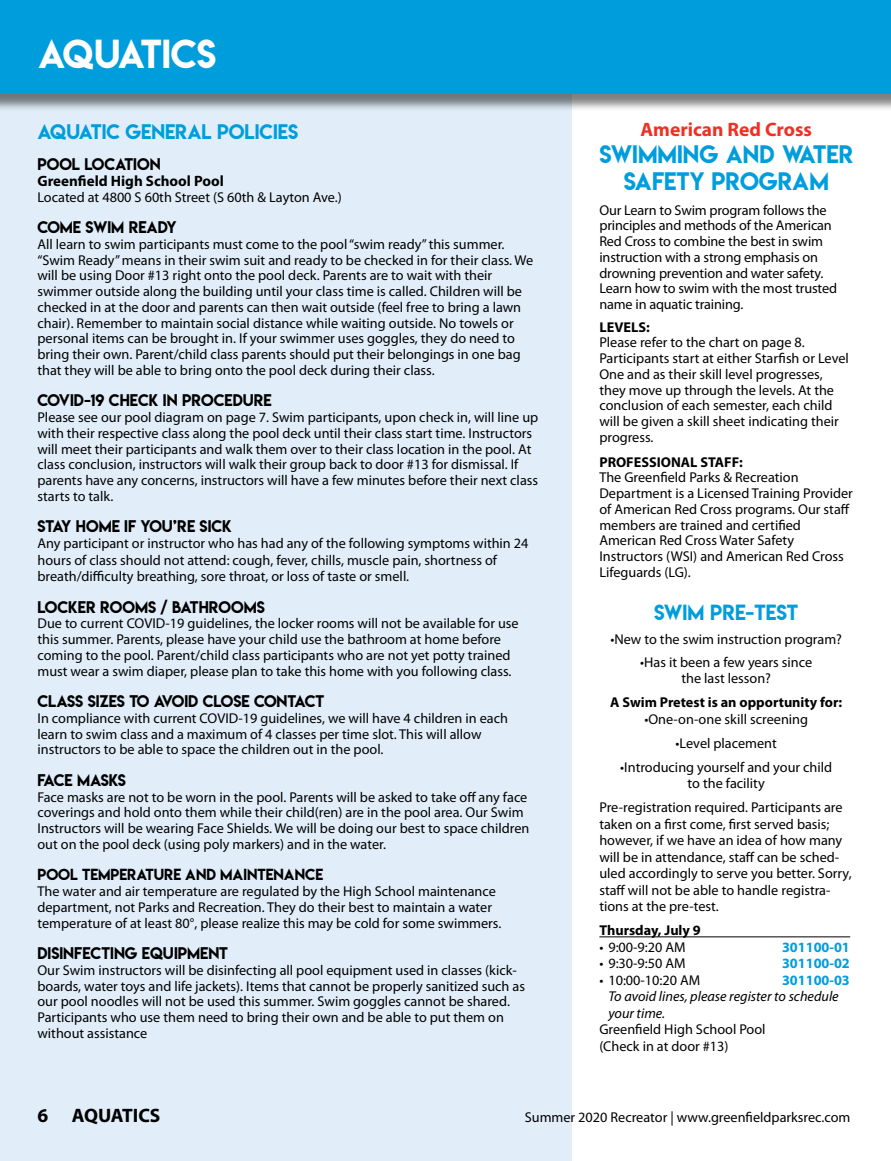
<style>
.page{position:relative;width:891px;height:1161px;background:#fff}
.page>*{position:absolute;margin:0;border:0;box-sizing:border-box;transform-origin:0 0}
.t1{font:36px "Lemon Milk";color:#fff}
.t2{font:22.5px/27px "Lemon Milk";color:#009ddc;text-align:center}
.t3{font:700 19.5px "Myriad Pro";color:#ee3124}
.t4{font:19.5px "Lemon Milk";color:#009ddc}
.t5{font:700 19.5px "Myriad Pro";color:#000}
.t6{font:18.75px "Lemon Milk";color:#009ddc}
.t7{font:15px "Lemon Milk";color:#000}
.t8{font:700 15px "Myriad Pro";color:#000}
.t9{font:15px "Lemon Milk";letter-spacing:-.04em;color:#000}
.t10{font:14.25px/15.8px "Myriad Pro";color:#000}
.t11{font:700 14.25px "Myriad Pro";color:#000}
.t12{font:italic 14.25px/16.5px "Myriad Pro";color:#000}
.t13{font:14.25px "Lemon Milk";color:#000}
.t14{font:700 14.25px "Myriad Pro";color:#009ddc}
</style>
<div class="page">
<div style="left:0;top:0;width:571px;height:1161px;background:#e1eef9"></div>
<div style="left:0;top:0;width:891px;height:112px;background:#000;opacity:.5"></div>
<div style="left:0;top:0;width:891px;height:94px;background:#009ddc"></div>
<hr style="left:599px;top:937px;width:251px;height:1px;background:#000">
<p class="t1" style="left:38px;top:28px;width:180px">AQUATICS</p>
<p class="t6" style="left:37px;top:118px;width:262px">AQUATIC GENERAL POLICIES</p>
<p class="t7" style="left:37px;top:154px;width:125px">POOL LOCATION</p>
<p class="t8" style="left:37px;top:171px;width:188px">Greenfield High School Pool</p>
<p class="t10" style="left:37px;top:189px;width:306px">Located at 4800 S 60th Street (S 60th &amp; Layton Ave.)</p>
<p class="t7" style="left:37px;top:217px;width:141px">COME SWIM READY</p>
<p class="t10" style="left:37px;top:236px;width:497px">All learn to swim participants must come to the pool “swim ready” this summer. “Swim Ready” means in their swim suit and ready to be checked in for their class. We will be using Door #13 right onto the pool deck. Parents are to wait with their</p>
<p class="t10" style="left:37px;top:283px;width:486px">swimmer outside along the building until your class time is called. Children will be checked in at the door and parents can then wait outside (feel free to bring a lawn chair). Remember to maintain social distance while waiting outside. No towels or personal items can be brought in. If your swimmer uses goggles, they do need to bring their own. Parent/child class parents should put their belongings in one bag that they will be able to bring onto the pool deck during their class.</p>
<p class="t7" style="left:37px;top:390px;width:236px">COVID-19 CHECK IN PROCEDURE</p>
<p class="t10" style="left:37px;top:409px;width:502px">Please see our pool diagram on page 7. Swim participants, upon check in, will line up with their respective class along the pool deck until their class start time. Instructors will meet their participants and walk them over to their class location in the pool. At class conclusion, instructors will walk their group back to door #13 for dismissal. If parents have any concerns, instructors will have a few minutes before their next class starts to talk.</p>
<p class="t7" style="left:37px;top:516px;width:196px">STAY HOME IF YOU’RE SICK</p>
<p class="t10" style="left:37px;top:535px;width:493px;line-height:16.5px">Any participant or instructor who has had any of the following symptoms within 24 hours of class should not attend: cough, fever, chills, muscle pain, shortness of</p>
<p class="t10" style="left:37px;top:568px;width:373px">breath/difficulty breathing, sore throat, or loss of taste or smell.</p>
<p class="t7" style="left:37px;top:596px;width:229px">LOCKER ROOMS / BATHROOMS</p>
<p class="t10" style="left:37px;top:616px;width:483px">Due to current COVID-19 guidelines, the locker rooms will not be available for use this summer. Parents, please have your child use the bathroom at home before</p>
<p class="t10" style="left:37px;top:647px;width:476px">coming to the pool. Parent/child class participants who are not yet potty trained must wear a swim diaper, please plan to take this home with you following class.</p>
<p class="t7" style="left:37px;top:691px;width:288px">CLASS SIZES TO AVOID CLOSE CONTACT</p>
<p class="t10" style="left:37px;top:710px;width:472px">In compliance with current COVID-19 guidelines, we will have 4 children in each learn to swim class and a maximum of 4 classes per time slot. This will allow</p>
<p class="t10" style="left:37px;top:742px;width:348px">instructors to be able to space the children out in the pool.</p>
<p class="t9" style="left:37px;top:769px;width:90px">FACE MASKS</p>
<p class="t10" style="left:37px;top:789px;width:493px">Face masks are not to be worn in the pool. Parents will be asked to take off any face coverings and hold onto them while their child(ren) are in the pool area. Our Swim Instructors will be wearing Face Shields. We will be doing our best to space children out on the pool deck (using poly markers) and in the water.</p>
<p class="t13" style="left:37px;top:865px;width:287px">POOL TEMPERATURE AND MAINTENANCE</p>
<p class="t10" style="left:37px;top:883px;width:460px">The water and air temperature are regulated by the High School maintenance</p>
<p class="t10" style="left:37px;top:899px;width:456px">department, not Parks and Recreation. They do their best to maintain a water</p>
<p class="t10" style="left:37px;top:915px;width:465px">temperature of at least 80°, please realize this may be cold for some swimmers.</p>
<p class="t7" style="left:37px;top:943px;width:192px">DISINFECTING EQUIPMENT</p>
<p class="t10" style="left:37px;top:962px;width:489px">Our Swim instructors will be disinfecting all pool equipment used in classes (kick&shy;boards, water toys and life jackets). Items that cannot be properly sanitized such as our pool noodles will not be used this summer. Swim goggles cannot be shared.</p>
<p class="t10" style="left:37px;top:1009px;width:468px">Participants who use them need to bring their own and be able to put them on without assistance</p>
<p class="t3" style="left:641px;top:117px;width:173px">American Red Cross</p>
<p class="t2" style="left:599px;top:141px;width:255px">SWIMMING AND WATER<br>SAFETY PROGRAM</p>
<p class="t10" style="left:599px;top:202px;width:239px">Our Learn to Swim program follows the principles and methods of the American Red Cross to combine the best in swim instruction with a strong emphasis on drowning prevention and water safety.<br>Learn how to swim with the most trusted name in aquatic training.</p>
<p class="t11" style="left:599px;top:318px;width:52px">LEVELS:</p>
<p class="t10" style="left:599px;top:335px;width:207px">Please refer to the chart on page 8.</p>
<p class="t10" style="left:599px;top:350px;width:251px">Participants start at either Starfish or Level One and as their skill level progresses, they move up through the levels. At the conclusion of each semester, each child will be given a skill sheet indicating their progress.</p>
<p class="t11" style="left:599px;top:453px;width:145px">PROFESSIONAL STAFF:</p>
<p class="t10" style="left:599px;top:470px;width:201px">The Greenfield Parks &amp; Recreation</p>
<p class="t10" style="left:599px;top:485px;width:255px">Department is a Licensed Training Provider of American Red Cross programs. Our staff members are trained and certified</p>
<p class="t10" style="left:599px;top:533px;width:196px">American Red Cross Water Safety</p>
<p class="t10" style="left:599px;top:548px;width:246px">Instructors (WSI) and American Red Cross<br>Lifeguards (LG).</p>
<p class="t4" style="left:654px;top:599px;width:146px">SWIM PRE-TEST</p>
<p class="t10" style="left:610px;top:632px;width:233px">•New to the swim instruction program?</p>
<p class="t10" style="left:640px;top:654px;width:173px">•Has it been a few years since</p>
<p class="t10" style="left:681px;top:671px;width:91px">the last lesson?</p>
<p class="t11" style="left:610px;top:693px;width:233px">A Swim Pretest is an opportunity for:</p>
<p class="t10" style="left:644px;top:711px;width:165px">•One-on-one skill screening</p>
<p class="t10" style="left:676px;top:735px;width:103px">•Level placement</p>
<p class="t10" style="left:620px;top:759px;width:213px">•Introducing yourself and your child</p>
<p class="t10" style="left:688px;top:776px;width:79px">to the facility</p>
<p class="t10" style="left:599px;top:799px;width:254px;line-height:16.5px">Pre-registration required. Participants are taken on a first come, first served basis; however, if we have an idea of how many will be in attendance, staff can be sched&shy;uled accordingly to serve you better. Sorry, staff will not be able to handle registra&shy;tions at the pre-test.</p>
<p class="t11" style="left:599px;top:921px;width:103px">Thursday, July 9</p>
<p class="t10" style="left:599px;top:939px;width:88px">• 9:00-9:20 AM</p>
<p class="t14" style="left:782px;top:938px;width:69px">301100-01</p>
<p class="t10" style="left:599px;top:956px;width:88px">• 9:30-9:50 AM</p>
<p class="t14" style="left:782px;top:954px;width:69px">301100-02</p>
<p class="t10" style="left:599px;top:972px;width:102px">• 10:00-10:20 AM</p>
<p class="t14" style="left:782px;top:971px;width:69px">301100-03</p>
<p class="t12" style="left:608px;top:988px;width:232px">To avoid lines, please register to schedule your time.</p>
<p class="t10" style="left:599px;top:1022px;width:168px">Greenfield High School Pool</p>
<p class="t10" style="left:599px;top:1038px;width:131px">(Check in at door #13)</p>
<p class="t5" style="left:37px;top:1102px;width:125px">6 AQUATICS</p>
<p class="t10" style="left:525px;top:1109px;width:327px">Summer 2020 Recreator | www.greenfieldparksrec.com</p>
</div>
